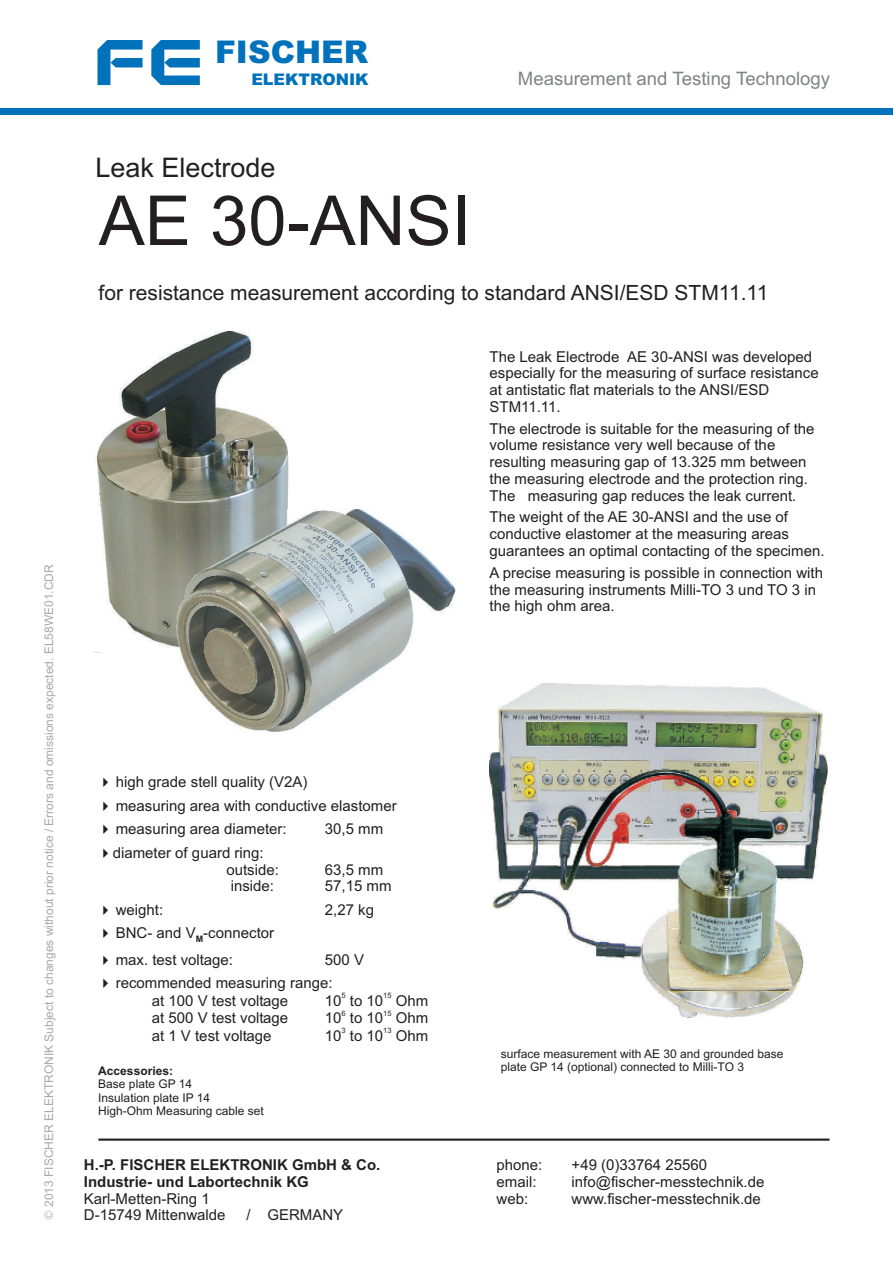
<style>
.page{position:relative;width:894px;height:1263px;background:#fff}
.page>*{position:absolute;margin:0;border:0;box-sizing:border-box;transform-origin:0 0}
.t1{font:69px "Arial";color:#231f20}
.t2{font:900 31.35px "Arial";color:#0072bc}
.t3{font:27px "Arial";color:#231f20}
.t4{font:21px "Arial";color:#231f20}
.t5{font:18.6px "Arial";color:#808285}
.t6{font:900 16.05px "Arial";color:#0072bc}
.t7{font:15px/16.8px "Arial";color:#231f20}
.t8{font:700 15px/16.8px "Arial";color:#231f20}
.t9{font:12px/13.4px "Arial";color:#231f20}
.t10{font:12px "Arial";color:#a8a9ad}
.t11{font:700 12px "Arial";color:#231f20}
.t12{font:7.5px "Arial";color:#231f20}
.s1{font-family:"Avant Garde Bk BT"}
</style>
<div class="page">
<svg style="left:98px;top:40px;width:45px;height:45px"></svg>
<svg style="left:151px;top:40px;width:49px;height:45px"></svg>
<div style="left:0;top:108px;width:893px;height:6px;background:#0072bc"></div>
<hr style="left:98px;top:1139px;width:731px;height:2px;background:#231f20">
<img style="left:94px;top:332px;width:194px;height:321px">
<img style="left:168px;top:510px;width:287px;height:222px">
<img style="left:490px;top:684px;width:337px;height:333px">
<p class="t10" style="left:44px;top:1220px;width:658px;rotate:-90deg"><span class="s1">©</span> 2013 FISCHER ELEKTRONIK Subject to changes without prior notice / Errors and omissions expected. EL58WE01.CDR</p>
<h2 class="t2" style="left:215px;top:40px;width:155px">FISCHER</h2>
<p class="t6" style="left:251px;top:74px;width:119px">ELEKTRONIK</p>
<p class="t5" style="left:518px;top:71px;width:314px">Measurement and Testing Technology</p>
<h3 class="t3" style="left:96px;top:157px;width:182px">Leak Electrode</h3>
<h1 class="t1" style="left:99px;top:195px;width:373px">AE 30-ANSI</h1>
<h3 class="t4" style="left:99px;top:285px;width:671px">for resistance measurement according to standard ANSI/ESD STM11.11</h3>
<p class="t7" style="left:490px;top:349px;width:331px">The Leak Electrode AE 30-ANSI was developed especially for the measuring of surface resistance at antistatic flat materials to the ANSI/ESD STM11.11.</p>
<p class="t7" style="left:490px;top:421px;width:326px">The electrode is suitable for the measuring of the volume resistance very well because of the resulting measuring gap of 13.325 mm between the measuring electrode and the protection ring.<br>The measuring gap reduces the leak current.</p>
<p class="t7" style="left:490px;top:510px;width:337px">The weight of the AE 30-ANSI and the use of conductive elastomer at the measuring areas guarantees an optimal contacting of the specimen.</p>
<p class="t7" style="left:490px;top:565px;width:335px">A precise measuring is possible in connection with the measuring instruments Milli-TO 3 und TO 3 in the high ohm area.</p>
<p class="t7" style="left:98px;top:775px;width:211px">✔ high grade stell quality (V2A)</p>
<p class="t7" style="left:98px;top:799px;width:300px">✔ measuring area with conductive elastomer</p>
<p class="t7" style="left:98px;top:822px;width:190px">✔ measuring area diameter:</p>
<p class="t7" style="left:325px;top:822px;width:60px">30,5 mm</p>
<p class="t7" style="left:227px;top:846px;width:54px;text-indent:-129px">✔diameter of guard ring: outside:</p>
<p class="t7" style="left:325px;top:862px;width:60px">63,5 mm</p>
<p class="t7" style="left:231px;top:879px;width:45px">inside:</p>
<p class="t7" style="left:325px;top:879px;width:68px">57,15 mm</p>
<p class="t7" style="left:98px;top:903px;width:67px">✔ weight:</p>
<p class="t7" style="left:325px;top:903px;width:51px">2,27 kg</p>
<p class="t7" style="left:98px;top:926px;width:178px">✔ BNC- and V<sub>M</sub>-connector</p>
<p class="t7" style="left:98px;top:953px;width:137px">✔ max. test voltage:</p>
<p class="t7" style="left:325px;top:953px;width:41px">500 V</p>
<p class="t7" style="left:98px;top:976px;width:236px">✔ recommended measuring range:</p>
<p class="t12" style="left:342px;top:993px;width:6px">5</p>
<p class="t12" style="left:383px;top:993px;width:10px">15</p>
<p class="t7" style="left:152px;top:994px;width:138px">at 100 V test voltage</p>
<p class="t7" style="left:325px;top:994px;width:105px">10 to 10 Ohm</p>
<p class="t12" style="left:342px;top:1010px;width:6px">6</p>
<p class="t12" style="left:383px;top:1010px;width:10px">15</p>
<p class="t7" style="left:152px;top:1011px;width:138px">at 500 V test voltage</p>
<p class="t7" style="left:325px;top:1011px;width:105px">10 to 10 Ohm</p>
<p class="t12" style="left:342px;top:1028px;width:6px">3</p>
<p class="t12" style="left:383px;top:1028px;width:10px">13</p>
<p class="t7" style="left:152px;top:1029px;width:121px">at 1 V test voltage</p>
<p class="t7" style="left:325px;top:1029px;width:105px">10 to 10 Ohm</p>
<p class="t9" style="left:501px;top:1048px;width:284px">surface measurement with AE 30 and grounded base</p>
<p class="t11" style="left:98px;top:1066px;width:76px">Accessories:</p>
<p class="t9" style="left:501px;top:1061px;width:245px">plate GP 14 (optional) connected to Milli-TO 3</p>
<p class="t9" style="left:98px;top:1079px;width:167px">Base plate GP 14<br>Insulation plate IP 14<br>High-Ohm Measuring cable set</p>
<p class="t8" style="left:84px;top:1158px;width:298px">H.-P. FISCHER ELEKTRONIK GmbH &amp; Co.<br>Industrie- und Labortechnik KG</p>
<p class="t7" style="left:84px;top:1191px;width:143px">Karl-Metten-Ring 1<br>D-15749 Mittenwalde</p>
<p class="t7" style="left:247px;top:1208px;width:98px">/ GERMANY</p>
<p class="t7" style="left:497px;top:1158px;width:47px">phone:</p>
<p class="t7" style="left:572px;top:1158px;width:137px">+49 (0)33764 25560</p>
<p class="t7" style="left:497px;top:1175px;width:42px">email:</p>
<p class="t7" style="left:572px;top:1175px;width:194px">info@fischer-messtechnik.de</p>
<p class="t7" style="left:497px;top:1191px;width:33px">web:</p>
<p class="t7" style="left:572px;top:1191px;width:191px">www.fischer-messtechnik.de</p>
</div>
